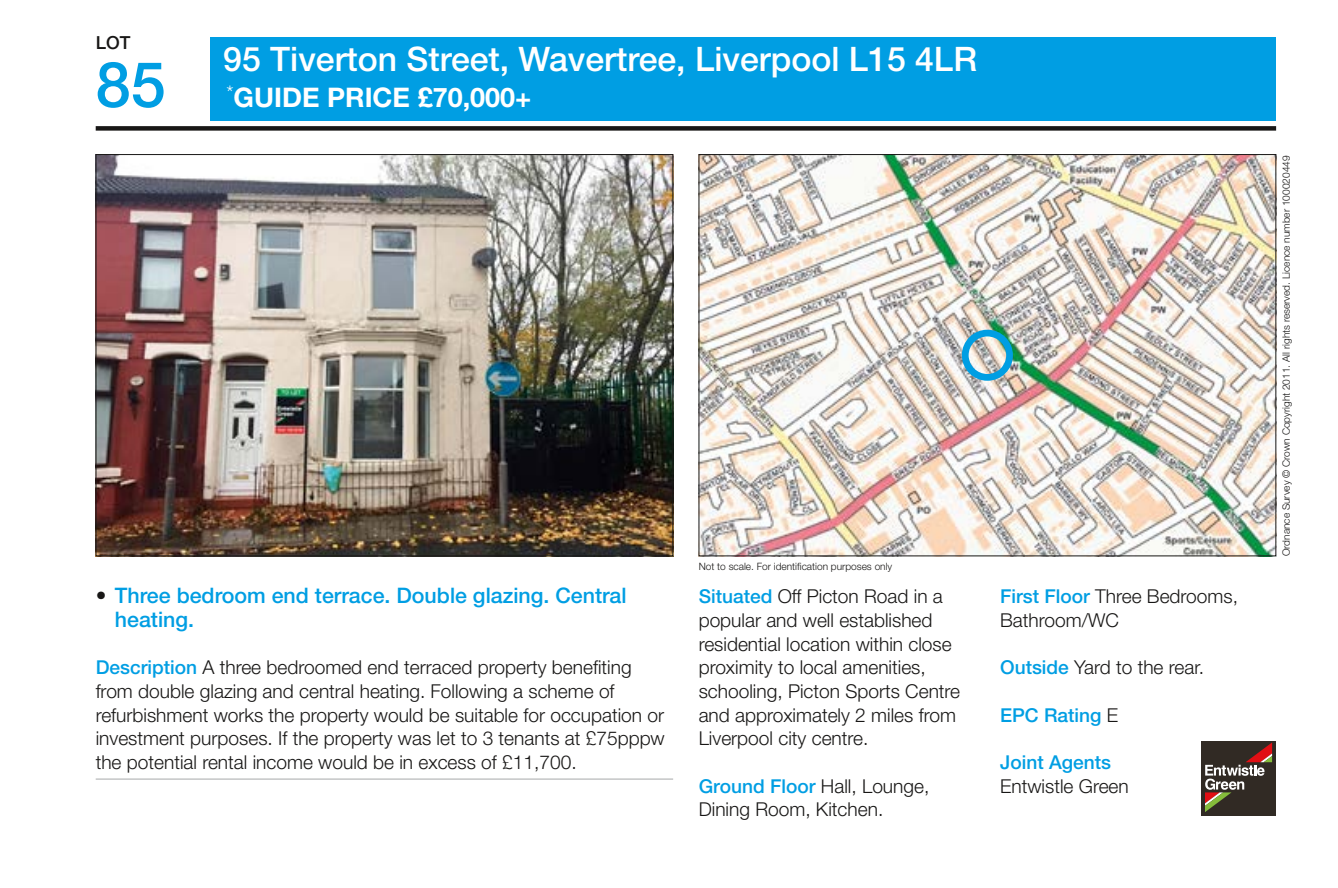
<style>
.page{position:relative;width:1338px;height:888px;background:#fff}
.page>*{position:absolute;margin:0;border:0;box-sizing:border-box;transform-origin:0 0}
.t1{font:500 63px "Helvetica Neue LT Std";color:#009ee3}
.t2{font:500 33.75px "Helvetica Neue LT Std";color:#fff}
.t3{font:700 27px "Helvetica Neue LT Std";color:#fff}
.t4{font:500 21.38px/23.6px "Helvetica Neue LT Std";color:#009ee3}
.t5{font:300 19.12px/23.6px "Helvetica Neue LT Std";color:#181716}
.t6{font:500 19.12px "Helvetica Neue LT Std";color:#009ee3}
.t7{font:500 18px "Helvetica Neue LT Std";color:#181716}
.t8{font:300 10.12px "Helvetica Neue LT Std";color:#181716}
.s1{color:#181716}
.s2{font-weight:500;color:#009ee3}
.s3{font-weight:300;color:#181716}
</style>
<div class="page">
<div style="left:210px;top:37px;width:1066px;height:83px;background:#009ee3"></div>
<div style="left:96px;top:126px;width:1180px;height:5px;background:#181716"></div>
<img style="left:98px;top:156px;width:573px;height:398px">
<img style="left:700px;top:156px;width:574px;height:398px">
<hr style="left:96px;top:778px;width:577px;height:1px;background:#b1b2b3">
<div style="left:1201px;top:741px;width:75px;height:75px;background:#312a24"></div>
<svg style="left:1205px;top:742px;width:67px;height:70px"></svg>
<div style="left:961px;top:329px;width:51px;height:51px;border:7px solid #009ee3;border-radius:50%"></div>
<p class="t7" style="left:96px;top:32px;width:36px">LOT</p>
<h1 class="t1" style="left:96px;top:47px;width:71px">85</h1>
<h2 class="t2" style="left:223px;top:39px;width:755px">95 Tiverton Street, Wavertree, Liverpool L15 4LR</h2>
<h3 class="t3" style="left:226px;top:81px;width:306px"><sup>*</sup>GUIDE PRICE £70,000+</h3>
<p class="t4" style="left:115px;top:583px;width:513px;text-indent:-19px"><span class="s1">•</span> Three bedroom end terrace. Double glazing. Central heating.</p>
<p class="t5" style="left:96px;top:655px;width:570px"><span class="s2">Description</span> A three bedroomed end terraced property benefiting from double glazing and central heating. Following a scheme of refurbishment works the property would be suitable for occupation or investment purposes. If the property was let to 3 tenants at £75pppw the potential rental income would be in excess of £11,700.</p>
<p class="t8" style="left:698px;top:560px;width:195px">Not to scale. For identification purposes only</p>
<p class="t5" style="left:698px;top:584px;width:263px"><span class="s2">Situated</span> Off Picton Road in a popular and well established residential location within close proximity to local amenities, schooling, Picton Sports Centre and approximately 2 miles from<br>Liverpool city centre.</p>
<p class="t5" style="left:698px;top:773px;width:232px"><span class="s2">Ground Floor</span> Hall, Lounge,<br>Dining Room, Kitchen.</p>
<p class="t5" style="left:1000px;top:584px;width:239px"><span class="s2">First Floor</span> Three Bedrooms,<br>Bathroom/WC</p>
<p class="t5" style="left:1000px;top:655px;width:205px"><span class="s2">Outside</span> Yard to the rear.</p>
<p class="t6" style="left:1000px;top:703px;width:119px">EPC Rating <span class="s3">E</span></p>
<p class="t6" style="left:1000px;top:750px;width:112px">Joint Agents</p>
<p class="t5" style="left:1000px;top:773px;width:130px">Entwistle Green</p>
<p class="t8" style="left:1279px;top:556px;width:402px;rotate:-90deg">Ordnance Survey © Crown Copyright 2011. All rights reserved. Licence number 100020449</p>
</div>
